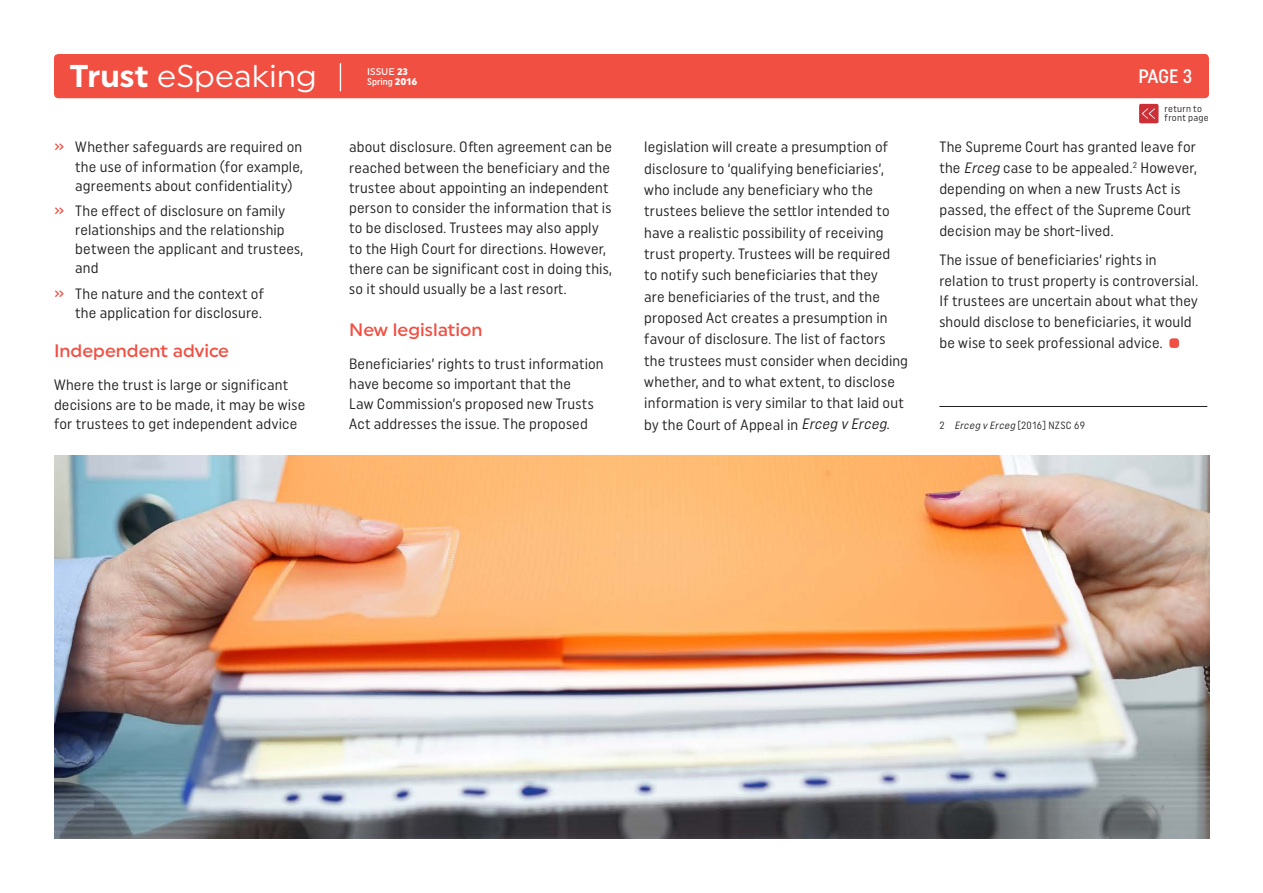
<style>
.page{position:relative;width:1263px;height:893px;background:#fff}
.page>*{position:absolute;margin:0;border:0;box-sizing:border-box;transform-origin:0 0}
.t1{font:31.5px "Uniform";color:#fff}
.t2{font:500 19.5px "Uniform Condensed";color:#fff}
.t3{font:500 18px "Uniform";color:#f04f42}
.t4{font:15px/21.3px "Uniform Condensed";letter-spacing:.01em;color:#231f20}
.t5{font:10.5px "Uniform Condensed";letter-spacing:.035em;color:#231f20}
.t6{font:9.6px/9px "Uniform Condensed";letter-spacing:.03em;color:#231f20}
.t7{font:500 9.6px "Uniform Condensed";color:#fff}
.t8{font:500 9.6px "Uniform";color:#fff}
.s1{font-weight:700}
.s2{font-weight:900}
.s3{font-family:"Uniform";font-weight:900}
.s4{font-weight:500;color:#f04f42}
.s5{font-style:italic}
</style>
<div class="page">
<div style="left:54px;top:54px;width:1155px;height:44px;background:#f04f42;border-radius:4px"></div>
<svg style="left:340px;top:63px;width:1px;height:28px"></svg>
<div style="left:1169px;top:338px;width:10px;height:10px;background:#f04f42;border-radius:3px"></div>
<hr style="left:939px;top:406px;width:268px;height:1px;background:#231f20">
<div style="left:1139px;top:104px;width:19px;height:19px;background:#cd2f36;border-radius:2px"></div>
<svg style="left:1142px;top:108px;width:13px;height:11px"></svg>
<img style="left:54px;top:455px;width:1155px;height:384px">
<h1 class="t1" style="left:70px;top:57px;width:249px"><span class="s1">Trust</span> eSpeaking</h1>
<p class="t8" style="left:367px;top:65px;width:42px">ISSUE <span class="s2">23</span></p>
<p class="t7" style="left:367px;top:76px;width:52px">Spring <span class="s3">2016</span></p>
<h2 class="t2" style="left:1138px;top:64px;width:55px">PAGE 3</h2>
<p class="t4" style="left:75px;top:137px;width:229px;line-height:19px;text-align:justify;text-indent:-21px"><span class="s4">»</span> Whether safeguards are required on the use of information (for example, agreements about confidentiality)</p>
<p class="t4" style="left:75px;top:201px;width:229px;line-height:19px;text-indent:-21px"><span class="s4">»</span> The effect of disclosure on family relationships and the relationship between the applicant and trustees, and</p>
<p class="t4" style="left:54px;top:284px;width:212px;line-height:19px;text-align:right"><span class="s4">»</span> The nature and the context of the application for disclosure.</p>
<p class="t3" style="left:54px;top:340px;width:177px">Independent advice</p>
<p class="t4" style="left:54px;top:374px;width:253px;line-height:19.8px">Where the trust is large or significant decisions are to be made, it may be wise for trustees to get independent advice</p>
<p class="t4" style="left:349px;top:137px;width:264px;line-height:20.2px">about disclosure. Often agreement can be reached between the beneficiary and the trustee about appointing an independent person to consider the information that is to be disclosed. Trustees may also apply to the High Court for directions. However, there can be significant cost in doing this, so it should usually be a last resort.</p>
<p class="t3" style="left:349px;top:319px;width:135px">New legislation</p>
<p class="t4" style="left:349px;top:353px;width:256px;line-height:20.2px">Beneficiaries’ rights to trust information have become so important that the<br>Law Commission’s proposed new Trusts Act addresses the issue. The proposed</p>
<p class="t6" style="left:1164px;top:104px;width:46px">return to front page</p>
<p class="t4" style="left:644px;top:136px;width:265px">legislation will create a presumption of disclosure to ‘qualifying beneficiaries’, who include any beneficiary who the trustees believe the settlor intended to have a realistic possibility of receiving trust property. Trustees will be required<br>to notify such beneficiaries that they<br>are beneficiaries of the trust, and the proposed Act creates a presumption in favour of disclosure. The list of factors the trustees must consider when deciding whether, and to what extent, to disclose information is very similar to that laid out by the Court of Appeal in <span class="s5">Erceg v Erceg</span>.</p>
<p class="t4" style="left:939px;top:136px;width:259px;line-height:20.9px">The Supreme Court has granted leave for the <span class="s5">Erceg</span> case to be appealed.<sup>2</sup> However, depending on when a new Trusts Act is passed, the effect of the Supreme Court decision may be short-lived.</p>
<p class="t4" style="left:939px;top:249px;width:260px;line-height:20.7px">The issue of beneficiaries’ rights in relation to trust property is controversial.<br>If trustees are uncertain about what they should disclose to beneficiaries, it would be wise to seek professional advice.</p>
<p class="t5" style="left:939px;top:419px;width:147px">2 <span class="s5">Erceg v Erceg</span> [2016] NZSC 69</p>
</div>
